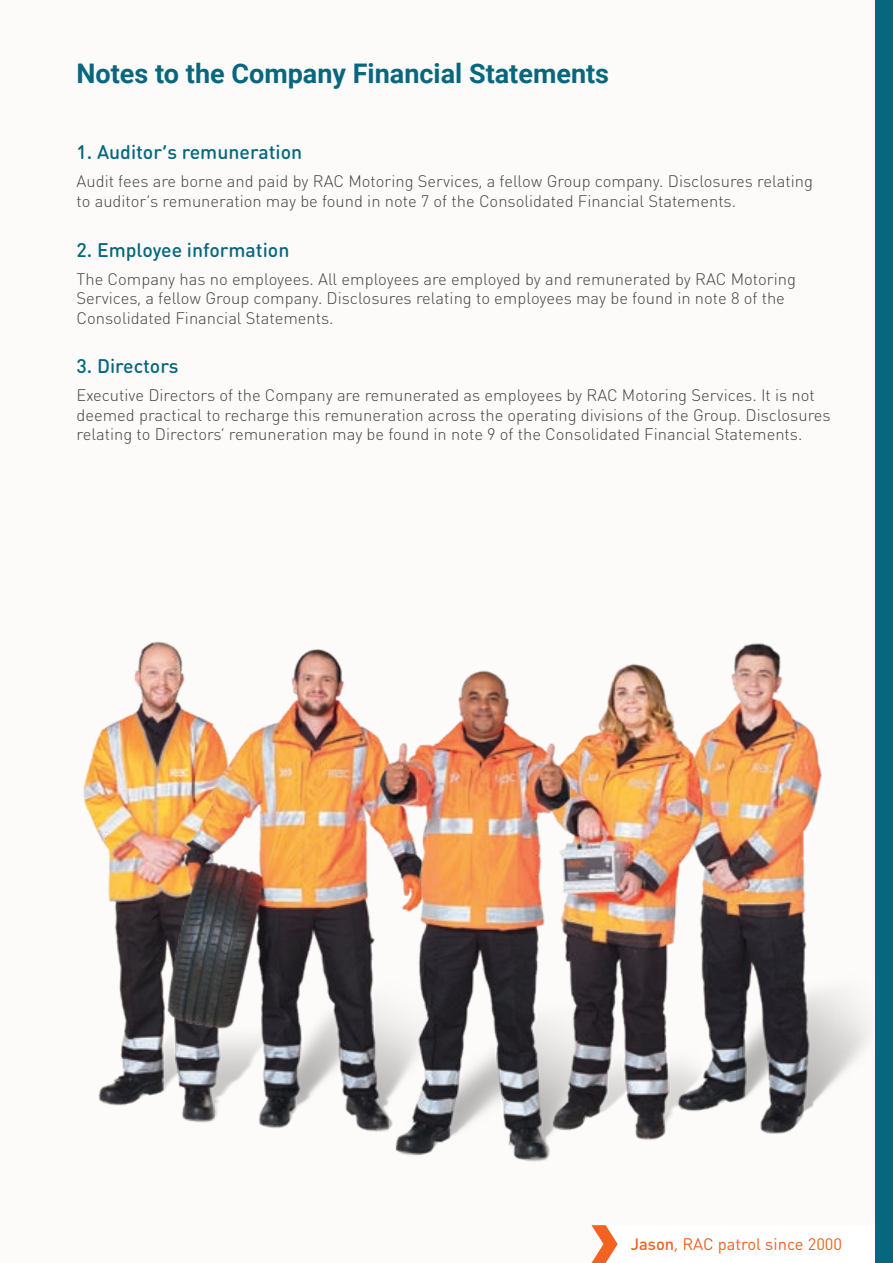
<style>
.page{position:relative;width:893px;height:1263px;background:#fcfbf9}
.page>*{position:absolute;margin:0;border:0;box-sizing:border-box;transform-origin:0 0}
.Page_Start_Heading{font:700 27px "Roboto";color:#07677e}
.Sub_Head_1_Blue{font:500 19.5px "DIN Round OT";color:#07677e}
.Body_Copy{font:300 16.5px/19.5px "DIN Round OT";color:#434246}
.Name_Caption{font:16.5px "DIN Round OT";color:#f26221}
.s1{font-weight:500}
</style>
<div class="page">
<img style="left:718px;top:619px;width:158px;height:537px">
<img style="left:655px;top:673px;width:63px;height:467px">
<img style="left:83px;top:648px;width:61px;height:458px">
<img style="left:144px;top:641px;width:220px;height:489px">
<img style="left:364px;top:664px;width:291px;height:498px">
<svg style="left:591px;top:1225px;width:285px;height:38px"></svg>
<div style="left:876px;top:0;width:17px;height:1263px;background:#07677e"></div>
<p class="Page_Start_Heading" style="left:77px;top:54px;width:534px">Notes to the Company Financial Statements</p>
<p class="Sub_Head_1_Blue" style="left:77px;top:140px;width:227px">1. Auditor’s remuneration</p>
<p class="Body_Copy" style="left:77px;top:172px;width:738px">Audit fees are borne and paid by RAC Motoring Services, a fellow Group company. Disclosures relating to auditor’s remuneration may be found in note 7 of the Consolidated Financial Statements.</p>
<p class="Sub_Head_1_Blue" style="left:77px;top:237px;width:214px">2. Employee information</p>
<p class="Body_Copy" style="left:77px;top:269px;width:721px">The Company has no employees. All employees are employed by and remunerated by RAC Motoring<br>Services, a fellow Group company. Disclosures relating to employees may be found in note 8 of the<br>Consolidated Financial Statements.</p>
<p class="Sub_Head_1_Blue" style="left:77px;top:354px;width:104px">3. Directors</p>
<p class="Body_Copy" style="left:77px;top:385px;width:756px">Executive Directors of the Company are remunerated as employees by RAC Motoring Services. It is not deemed practical to recharge this remuneration across the operating divisions of the Group. Disclosures relating to Directors’ remuneration may be found in note 9 of the Consolidated Financial Statements.</p>
<p class="Name_Caption" style="left:631px;top:1234px;width:213px"><span class="s1">Jason</span>, RAC patrol since 2000</p>
</div>
